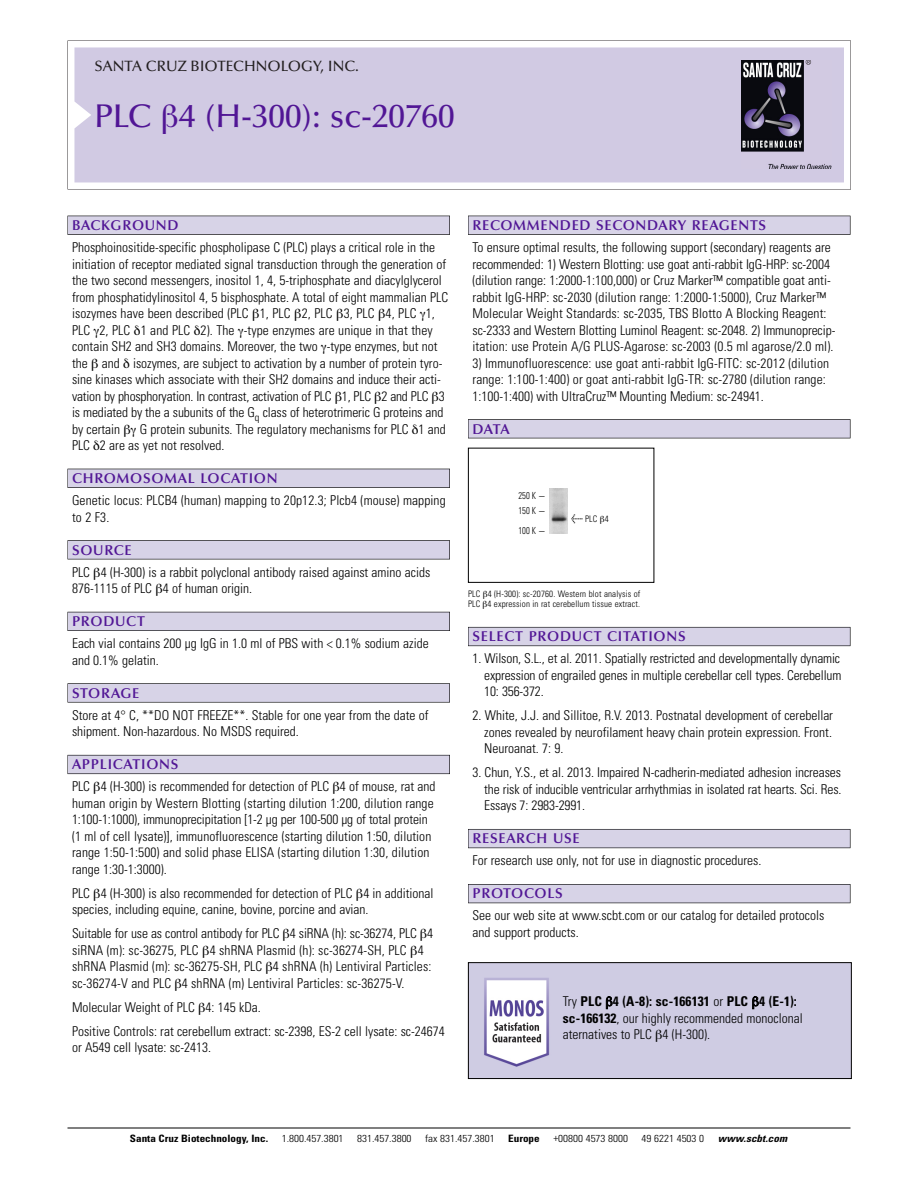
<style>
.page{position:relative;width:918px;height:1188px;background:#fff}
.page>*{position:absolute;margin:0;border:0;box-sizing:border-box;transform-origin:0 0}
.t1{font:500 33px "Optima";color:#511695}
.t2{font:500 15px "Optima";color:#231f20}
.t3{font:600 14.25px "Optima";letter-spacing:.05em;color:#511695}
.t4{font:300 condensed 13.5px/16.5px "Univers";color:#000}
.t5{font:300 condensed 10.2px "Univers";color:#000;scale:1.1 1}
.t6{font:700 condensed 10.2px "Univers";color:#000;scale:1.1 1}
.t7{font:italic 700 condensed 10.2px "Univers";letter-spacing:.005em;color:#000;scale:1.1 1}
.t8{font:300 condensed 9.75px/15px "Univers";color:#000;scale:.87 1}
.t9{font:300 condensed 9px/10.5px "Univers";letter-spacing:.015em;color:#000}
.s1{font-family:"Meta Plus";font-weight:400;font-stretch:normal;font-size:10.5px}
.s2{font-weight:700}
</style>
<div class="page">
<svg style="left:68px;top:40px;width:783px;height:149px"></svg>
<div style="left:74px;top:47px;width:770px;height:135px;background:#d1cae3"></div>
<img style="left:741px;top:60px;width:90px;height:108px">
<div style="left:68px;top:216px;width:382px;height:19px;background:#525155"></div>
<div style="left:68px;top:216px;width:381px;height:18px;background:#d7d3e7"></div>
<div style="left:68px;top:469px;width:382px;height:19px;background:#515055"></div>
<div style="left:68px;top:469px;width:381px;height:18px;background:#d7d3e7"></div>
<div style="left:68px;top:540px;width:382px;height:19px;background:#545357"></div>
<div style="left:68px;top:541px;width:381px;height:18px;background:#d7d3e7"></div>
<div style="left:68px;top:612px;width:382px;height:19px;background:#54535a"></div>
<div style="left:68px;top:612px;width:381px;height:18px;background:#d7d3e7"></div>
<svg style="left:68px;top:683px;width:382px;height:20px"></svg>
<div style="left:68px;top:684px;width:381px;height:18px;background:#d7d3e7"></div>
<div style="left:68px;top:755px;width:382px;height:19px;background:#66646e"></div>
<div style="left:68px;top:755px;width:381px;height:18px;background:#d7d3e7"></div>
<div style="left:468px;top:216px;width:382px;height:19px;background:#525155"></div>
<div style="left:468px;top:216px;width:382px;height:18px;background:#d7d3e7"></div>
<div style="left:468px;top:419px;width:382px;height:19px;background:#525155"></div>
<div style="left:468px;top:420px;width:382px;height:18px;background:#d7d3e7"></div>
<div style="left:468px;top:627px;width:382px;height:19px;background:#66646d"></div>
<div style="left:468px;top:628px;width:382px;height:18px;background:#d7d3e7"></div>
<div style="left:468px;top:829px;width:382px;height:19px;background:#5b5961"></div>
<div style="left:468px;top:830px;width:382px;height:18px;background:#d7d3e7"></div>
<div style="left:468px;top:884px;width:382px;height:19px;background:#535259"></div>
<div style="left:468px;top:885px;width:382px;height:18px;background:#d7d3e7"></div>
<hr style="left:68px;top:1128px;width:782px;height:1px;background:#000">
<div style="left:468px;top:448px;width:186px;height:135px;border:1px solid #000"></div>
<img style="left:549px;top:488px;width:19px;height:46px">
<img style="left:470px;top:964px;width:380px;height:113px">
<div style="left:468px;top:962px;width:384px;height:117px;border:1px solid #000"></div>
<svg style="left:163px;top:105px;width:14px;height:29px"></svg>
<svg style="left:606px;top:997px;width:6px;height:12px"></svg>
<svg style="left:753px;top:997px;width:5px;height:12px"></svg>
<svg style="left:656px;top:1030px;width:6px;height:12px"></svg>
<p class="t2" style="left:94px;top:61px;width:266px">SANTA CRUZ BIOTECHNOLOGY, INC.</p>
<h1 class="t1" style="left:94px;top:103px;width:362px">PLC 4 (H-300): sc-20760</h1>
<p class="t3" style="left:72px;top:219px;width:108px">BACKGROUND</p>
<p class="t4" style="left:72px;top:240px;width:378px">Phosphoinositide-specific phospholipase C (PLC) plays a critical role in the initiation of receptor mediated signal transduction through the generation of the two second messengers, inositol 1, 4, 5-triphosphate and diacylglycerol from phosphatidylinositol 4, 5 bisphosphate. A total of eight mammalian PLC isozymes have been described (PLC 1, PLC 2, PLC 3, PLC 4, PLC 1, PLC 2, PLC 1 and PLC 2). The -type enzymes are unique in that they contain SH2 and SH3 domains. Moreover, the two -type enzymes, but not the and isozymes, are subject to activation by a number of protein tyro&shy;sine kinases which associate with their SH2 domains and induce their acti&shy;vation by phosphoryation. In contrast, activation of PLC 1, PLC 2 and PLC 3 is mediated by the a subunits of the G<sub>q</sub> class of heterotrimeric G proteins and by certain</p>
<p class="t4" style="left:72px;top:422px;width:375px;text-indent:68px">G protein subunits. The regulatory mechanisms for PLC 1 and<br>PLC 2 are as yet not resolved.</p>
<p class="t3" style="left:72px;top:473px;width:207px">CHROMOSOMAL LOCATION</p>
<p class="t4" style="left:72px;top:493px;width:375px">Genetic locus: PLCB4 (human) mapping to 20p12.3; Plcb4 (mouse) mapping to 2 F3.</p>
<p class="t3" style="left:72px;top:544px;width:61px">SOURCE</p>
<p class="t4" style="left:72px;top:565px;width:360px">PLC 4 (H-300) is a rabbit polyclonal antibody raised against amino acids<br>876-1115 of PLC 4 of human origin.</p>
<p class="t3" style="left:72px;top:616px;width:74px">PRODUCT</p>
<p class="t4" style="left:72px;top:636px;width:358px">Each vial contains 200 µg IgG in 1.0 ml of PBS with &lt; 0.1% sodium azide and 0.1% gelatin.</p>
<p class="t3" style="left:72px;top:687px;width:69px">STORAGE</p>
<p class="t4" style="left:72px;top:708px;width:358px">Store at 4° C, **DO NOT FREEZE**. Stable for one year from the date of shipment. Non-hazardous. No MSDS required.</p>
<p class="t3" style="left:72px;top:759px;width:108px">APPLICATIONS</p>
<p class="t4" style="left:72px;top:779px;width:365px">PLC 4 (H-300) is recommended for detection of PLC 4 of mouse, rat and human origin by Western Blotting (starting dilution 1:200, dilution range 1:100-1:1000), immunoprecipitation [1-2 µg per 100-500 µg of total protein (1 ml of cell lysate)], immunofluorescence (starting dilution 1:50, dilution range 1:50-1:500) and solid phase ELISA (starting dilution 1:30, dilution range 1:30-1:3000).</p>
<p class="t4" style="left:72px;top:886px;width:363px">PLC 4 (H-300) is also recommended for detection of PLC 4 in additional species, including equine, canine, bovine, porcine and avian.</p>
<p class="t4" style="left:72px;top:926px;width:363px">Suitable for use as control antibody for PLC 4 siRNA (h): sc-36274, PLC 4 siRNA (m): sc-36275, PLC 4 shRNA Plasmid (h): sc-36274-SH, PLC 4 shRNA Plasmid (m): sc-36275-SH, PLC 4 shRNA (h) Lentiviral Particles: sc-36274-V and PLC 4 shRNA (m) Lentiviral Particles: sc-36275-V.</p>
<p class="t4" style="left:72px;top:996px;width:374px;line-height:24px">Molecular Weight of PLC 4: 145 kDa.<br>Positive Controls: rat cerebellum extract: sc-2398, ES-2 cell lysate: sc-24674</p>
<p class="t4" style="left:72px;top:1040px;width:141px">or A549 cell lysate: sc-2413.</p>
<p class="t3" style="left:473px;top:219px;width:295px">RECOMMENDED SECONDARY REAGENTS</p>
<p class="t4" style="left:473px;top:240px;width:364px">To ensure optimal results, the following support (secondary) reagents are recommended: 1) Western Blotting: use goat anti-rabbit IgG-HRP: sc-2004 (dilution range: 1:2000-1:100,000) or Cruz Marker™ compatible goat anti&shy;rabbit IgG-HRP: sc-2030 (dilution range: 1:2000-1:5000), Cruz Marker™ Molecular Weight Standards: sc-2035, TBS Blotto A Blocking Reagent: sc-2333 and Western Blotting Luminol Reagent: sc-2048. 2) Immunoprecip&shy;itation: use Protein A/G PLUS-Agarose: sc-2003 (0.5 ml agarose/2.0 ml).</p>
<p class="t4" style="left:473px;top:356px;width:358px">3) Immunofluorescence: use goat anti-rabbit IgG-FITC: sc-2012 (dilution range: 1:100-1:400) or goat anti-rabbit IgG-TR: sc-2780 (dilution range:<br>1:100-1:400) with UltraCruz™ Mounting Medium: sc-24941.</p>
<p class="t3" style="left:473px;top:423px;width:39px">DATA</p>
<p class="t8" style="left:518px;top:489px;width:33px">250 K -<br>150 K -</p>
<p class="t8" style="left:518px;top:523px;width:33px">100 K -</p>
<p class="t9" style="left:571px;top:515px;width:39px"><span class="s1">&lt;</span> PLC 4</p>
<p class="t9" style="left:468px;top:589px;width:174px">PLC 4 (H-300): sc-20760. Western blot analysis of<br>PLC 4 expression in rat cerebellum tissue extract.</p>
<p class="t3" style="left:473px;top:631px;width:215px">SELECT PRODUCT CITATIONS</p>
<p class="t4" style="left:484px;top:652px;width:359px;text-align:justify;text-indent:-12px">1. Wilson, S.L., et al. 2011. Spatially restricted and developmentally dynamic expression of engrailed genes in multiple cerebellar cell types. Cerebellum 10: 356-372.</p>
<p class="t4" style="left:484px;top:709px;width:350px;text-align:justify;text-indent:-12px">2. White, J.J. and Sillitoe, R.V. 2013. Postnatal development of cerebellar zones revealed by neurofilament heavy chain protein expression. Front.<br>Neuroanat. 7: 9.</p>
<p class="t4" style="left:484px;top:766px;width:359px;text-align:justify;text-indent:-12px">3. Chun, Y.S., et al. 2013. Impaired N-cadherin-mediated adhesion increases the risk of inducible ventricular arrhythmias in isolated rat hearts. Sci. Res.<br>Essays 7: 2983-2991.</p>
<p class="t3" style="left:473px;top:833px;width:109px">RESEARCH USE</p>
<p class="t4" style="left:473px;top:854px;width:290px">For research use only, not for use in diagnostic procedures.</p>
<p class="t3" style="left:473px;top:888px;width:92px">PROTOCOLS</p>
<p class="t4" style="left:473px;top:909px;width:353px">See our web site at www.scbt.com or our catalog for detailed protocols and support products.</p>
<p class="t4" style="left:563px;top:994px;width:241px">Try <span class="s2">PLC 4 (A-8): sc-166131</span> or <span class="s2">PLC 4 (E-1): sc-166132</span>, our highly recommended monoclonal aternatives to PLC 4 (H-300).</p>
<p class="t6" style="left:130px;top:1135px;width:127px">Santa Cruz Biotechnology, Inc.</p>
<p class="t5" style="left:282px;top:1135px;width:58px">1.800.457.3801</p>
<p class="t5" style="left:357px;top:1135px;width:51px">831.457.3800</p>
<p class="t5" style="left:425px;top:1135px;width:65px">fax 831.457.3801</p>
<p class="t6" style="left:508px;top:1135px;width:30px">Europe</p>
<p class="t5" style="left:553px;top:1135px;width:69px">+00800 4573 8000</p>
<p class="t5" style="left:642px;top:1135px;width:58px">49 6221 4503 0</p>
<p class="t7" style="left:718px;top:1135px;width:64px">www.scbt.com</p>
</div>
